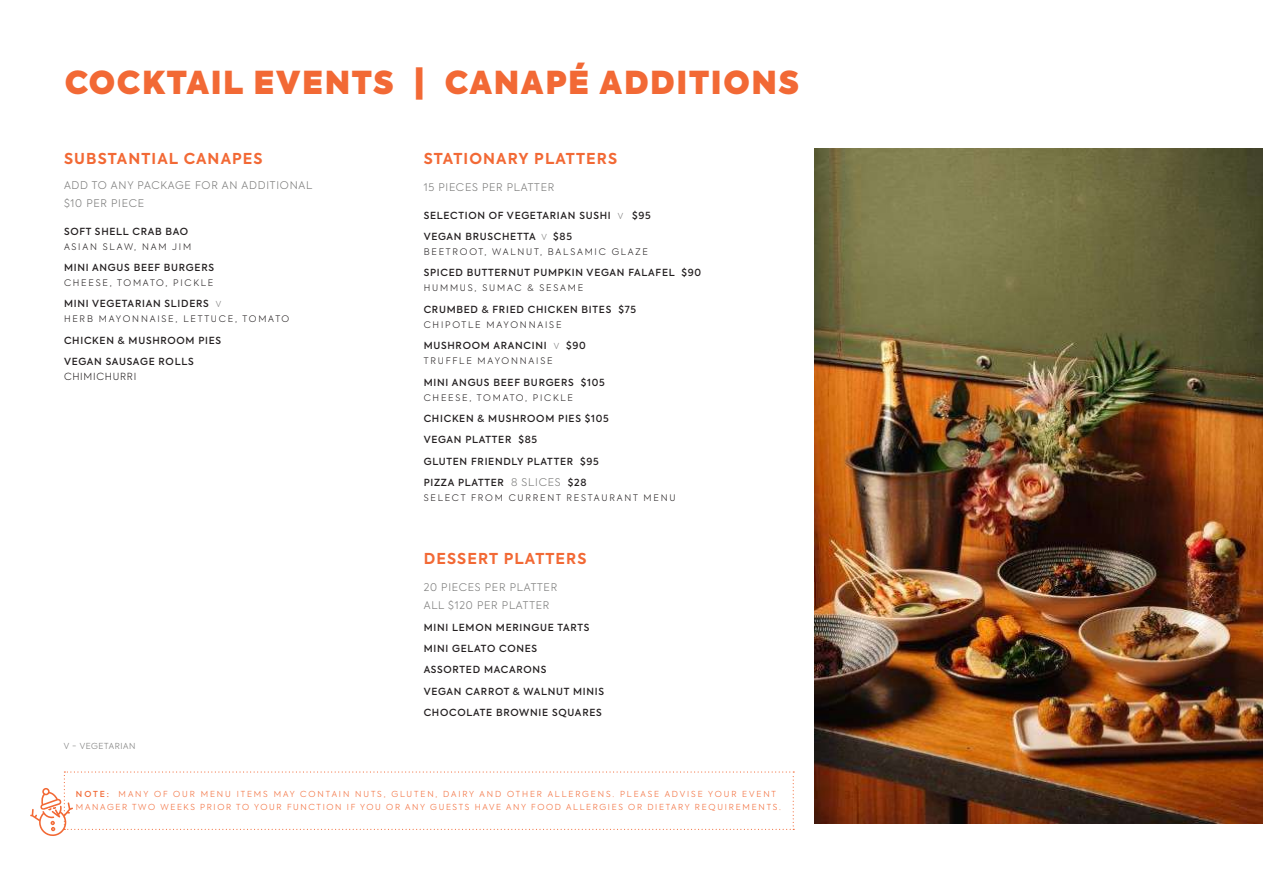
<style>
.page{position:relative;width:1263px;height:893px;background:#fff}
.page>*{position:absolute;margin:0;border:0;box-sizing:border-box;transform-origin:0 0}
.t1{font:800 31.5px "Axiforma";letter-spacing:.05em;color:#f26935}
.t2{font:700 15px "Axiforma";letter-spacing:.075em;color:#f26935}
.t3{font:300 10.5px/18.8px "Axiforma";letter-spacing:.075em;color:#787877}
.t4{font:500 9.75px/21.5px "Axiforma";letter-spacing:.075em;color:#231f20}
.t5{font:300 9.75px "Axiforma";letter-spacing:.075em;color:#231f20}
.t6{font:300 9px "Axiforma";letter-spacing:.2em;color:#231f20}
.t7{font:300 8.25px/13.5px "Axiforma";letter-spacing:.21em;color:#f26935}
.t8{font:300 8.25px "Axiforma";letter-spacing:.075em;color:#787877}
.s1{font-weight:300;font-size:8.25px;color:#787877}
.s2{font-weight:300;font-size:10.5px;color:#787877}
.s3{font-weight:500}
</style>
<div class="page">
<img style="left:814px;top:149px;width:449px;height:674px">
<svg style="left:30px;top:771px;width:764px;height:65px"></svg>
<h1 class="t1" style="left:64px;top:60px;width:737px">COCKTAIL EVENTS | CANAPÉ ADDITIONS</h1>
<h2 class="t2" style="left:64px;top:148px;width:200px">SUBSTANTIAL CANAPES</h2>
<p class="t3" style="left:64px;top:175px;width:250px">ADD TO ANY PACKAGE FOR AN ADDITIONAL $10 PER PIECE</p>
<p class="t4" style="left:64px;top:221px;width:126px">SOFT SHELL CRAB BAO</p>
<p class="t6" style="left:64px;top:241px;width:129px">ASIAN SLAW, NAM JIM</p>
<p class="t4" style="left:64px;top:257px;width:152px">MINI ANGUS BEEF BURGERS</p>
<p class="t6" style="left:64px;top:277px;width:151px">CHEESE, TOMATO, PICKLE</p>
<p class="t4" style="left:64px;top:293px;width:159px">MINI VEGETARIAN SLIDERS <span class="s1">V</span></p>
<p class="t6" style="left:64px;top:313px;width:227px">HERB MAYONNAISE, LETTUCE, TOMATO</p>
<p class="t4" style="left:64px;top:330px;width:159px;line-height:21px">CHICKEN &amp; MUSHROOM PIES<br>VEGAN SAUSAGE ROLLS</p>
<p class="t5" style="left:64px;top:370px;width:74px">CHIMICHURRI</p>
<p class="t8" style="left:64px;top:741px;width:73px">V - VEGETARIAN</p>
<h2 class="t2" style="left:424px;top:148px;width:195px">STATIONARY PLATTERS</h2>
<p class="t3" style="left:424px;top:178px;width:132px">15 PIECES PER PLATTER</p>
<p class="t4" style="left:424px;top:204px;width:229px">SELECTION OF VEGETARIAN SUSHI <span class="s1">V</span> $95<br>VEGAN BRUSCHETTA <span class="s1">V</span> $85</p>
<p class="t6" style="left:424px;top:246px;width:226px">BEETROOT, WALNUT, BALSAMIC GLAZE</p>
<p class="t4" style="left:424px;top:262px;width:279px">SPICED BUTTERNUT PUMPKIN VEGAN FALAFEL $90</p>
<p class="t6" style="left:424px;top:282px;width:161px">HUMMUS, SUMAC &amp; SESAME</p>
<p class="t4" style="left:424px;top:299px;width:214px">CRUMBED &amp; FRIED CHICKEN BITES $75</p>
<p class="t6" style="left:424px;top:319px;width:139px">CHIPOTLE MAYONNAISE</p>
<p class="t4" style="left:424px;top:335px;width:164px">MUSHROOM ARANCINI <span class="s1">V</span> $90</p>
<p class="t6" style="left:424px;top:355px;width:130px">TRUFFLE MAYONNAISE</p>
<p class="t4" style="left:424px;top:371px;width:182px">MINI ANGUS BEEF BURGERS $105</p>
<p class="t6" style="left:424px;top:391px;width:151px">CHEESE, TOMATO, PICKLE</p>
<p class="t4" style="left:424px;top:408px;width:187px">CHICKEN &amp; MUSHROOM PIES $105<br>VEGAN PLATTER $85<br>GLUTEN FRIENDLY PLATTER $95<br>PIZZA PLATTER <span class="s2">8 SLICES</span> $28</p>
<p class="t6" style="left:424px;top:492px;width:253px">SELECT FROM CURRENT RESTAURANT MENU</p>
<h2 class="t2" style="left:424px;top:548px;width:164px">DESSERT PLATTERS</h2>
<p class="t3" style="left:424px;top:577px;width:135px">20 PIECES PER PLATTER<br>ALL $120 PER PLATTER</p>
<p class="t4" style="left:424px;top:617px;width:182px">MINI LEMON MERINGUE TARTS<br>MINI GELATO CONES<br>ASSORTED MACARONS<br>VEGAN CARROT &amp; WALNUT MINIS<br>CHOCOLATE BROWNIE SQUARES</p>
<p class="t7" style="left:76px;top:787px;width:707px"><span class="s3">NOTE:</span> MANY OF OUR MENU ITEMS MAY CONTAIN NUTS, GLUTEN, DAIRY AND OTHER ALLERGENS. PLEASE ADVISE YOUR EVENT<br>MANAGER TWO WEEKS PRIOR TO YOUR FUNCTION IF YOU OR ANY GUESTS HAVE ANY FOOD ALLERGIES OR DIETARY REQUIREMENTS.</p>
</div>
